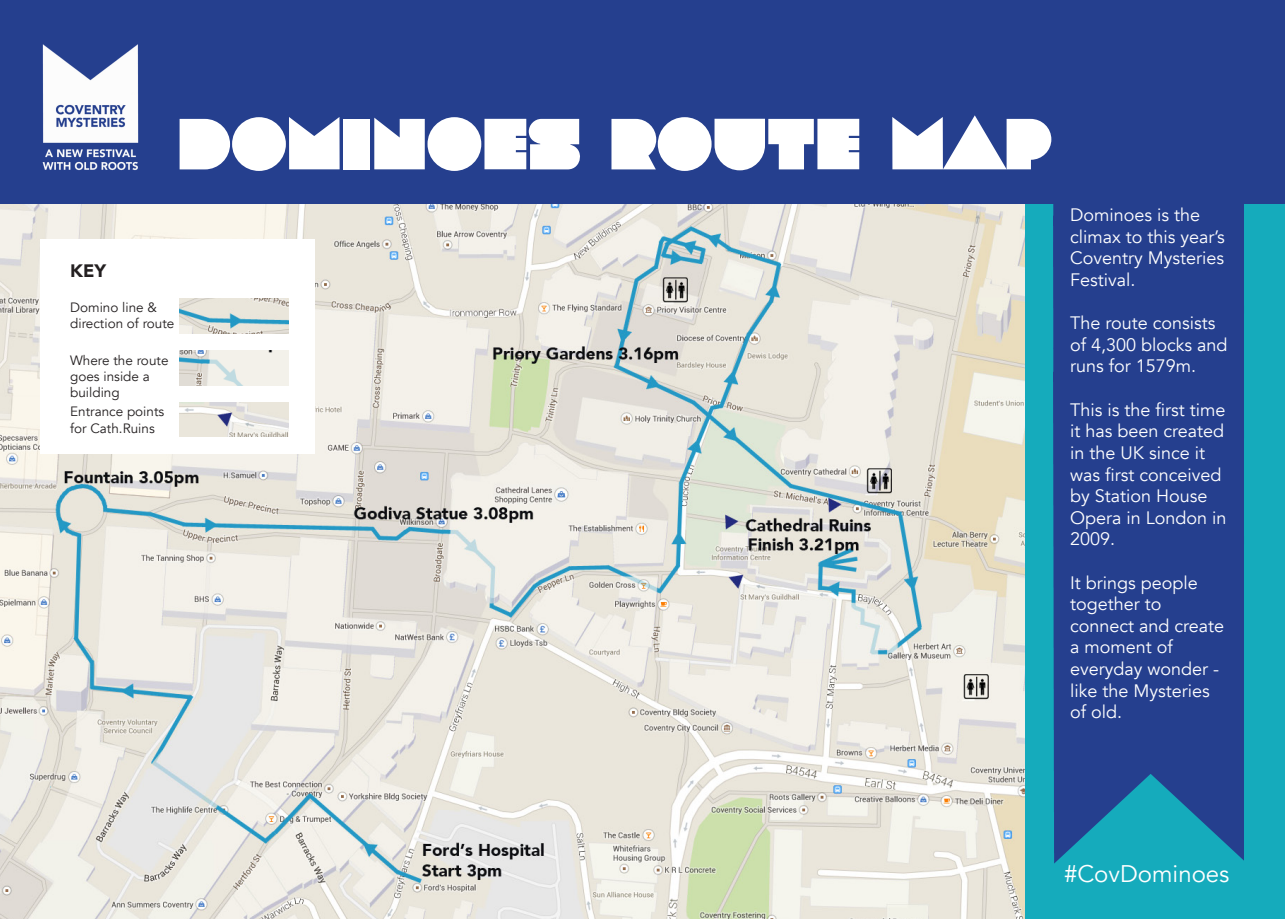
<style>
.page{position:relative;width:1285px;height:919px;background:#fff}
.page>*{position:absolute;margin:0;border:0;box-sizing:border-box;transform-origin:0 0}
.t1{font:72px "Lot";color:#fff}
.t2{font:24px "Avenir";color:#fff}
.t3{font:18px/21.6px "Avenir";color:#fff}
.t4{font:900 18px "Avenir";color:#231f20}
.t5{font:13.5px/16.2px "Avenir";color:#231f20}
</style>
<div class="page">
<img style="left:0;top:203px;width:1025px;height:715px">
<div style="left:1025px;top:0;width:259px;height:918px;background:#15abbc"></div>
<div style="left:0;top:0;width:1284px;height:203px;background:#253f8e"></div>
<img style="left:1044px;top:203px;width:199px;height:661px">
<img style="left:39px;top:45px;width:103px;height:164px">
<div style="left:40px;top:239px;width:275px;height:214px;background:#fff"></div>
<img style="left:179px;top:298px;width:109px;height:35px">
<img style="left:179px;top:350px;width:109px;height:35px">
<img style="left:179px;top:402px;width:109px;height:35px">
<p class="t1" style="left:177px;top:115px;width:876px">DOMINOES ROUTE MAP</p>
<p class="t4" style="left:70px;top:255px;width:37px">KEY</p>
<p class="t5" style="left:70px;top:299px;width:88px">Domino line &amp;</p>
<p class="t5" style="left:70px;top:316px;width:106px">direction of route</p>
<p class="t5" style="left:70px;top:352px;width:100px">Where the route goes inside a building</p>
<p class="t5" style="left:70px;top:404px;width:95px">Entrance points</p>
<p class="t5" style="left:70px;top:420px;width:86px">for Cath.Ruins</p>
<p class="t3" style="left:1069px;top:204px;width:156px">Dominoes is the climax to this year’s<br>Coventry Mysteries<br>Festival.</p>
<p class="t3" style="left:1069px;top:312px;width:159px">The route consists of 4,300 blocks and runs for 1579m.</p>
<p class="t3" style="left:1069px;top:399px;width:158px">This is the first time it has been created in the UK since it was first conceived by Station House<br>Opera in London in<br>2009.</p>
<p class="t3" style="left:1069px;top:572px;width:156px">It brings people together to connect and create a moment of everyday wonder - like the Mysteries of old.</p>
<p class="t2" style="left:1063px;top:858px;width:167px">#CovDominoes</p>
</div>
